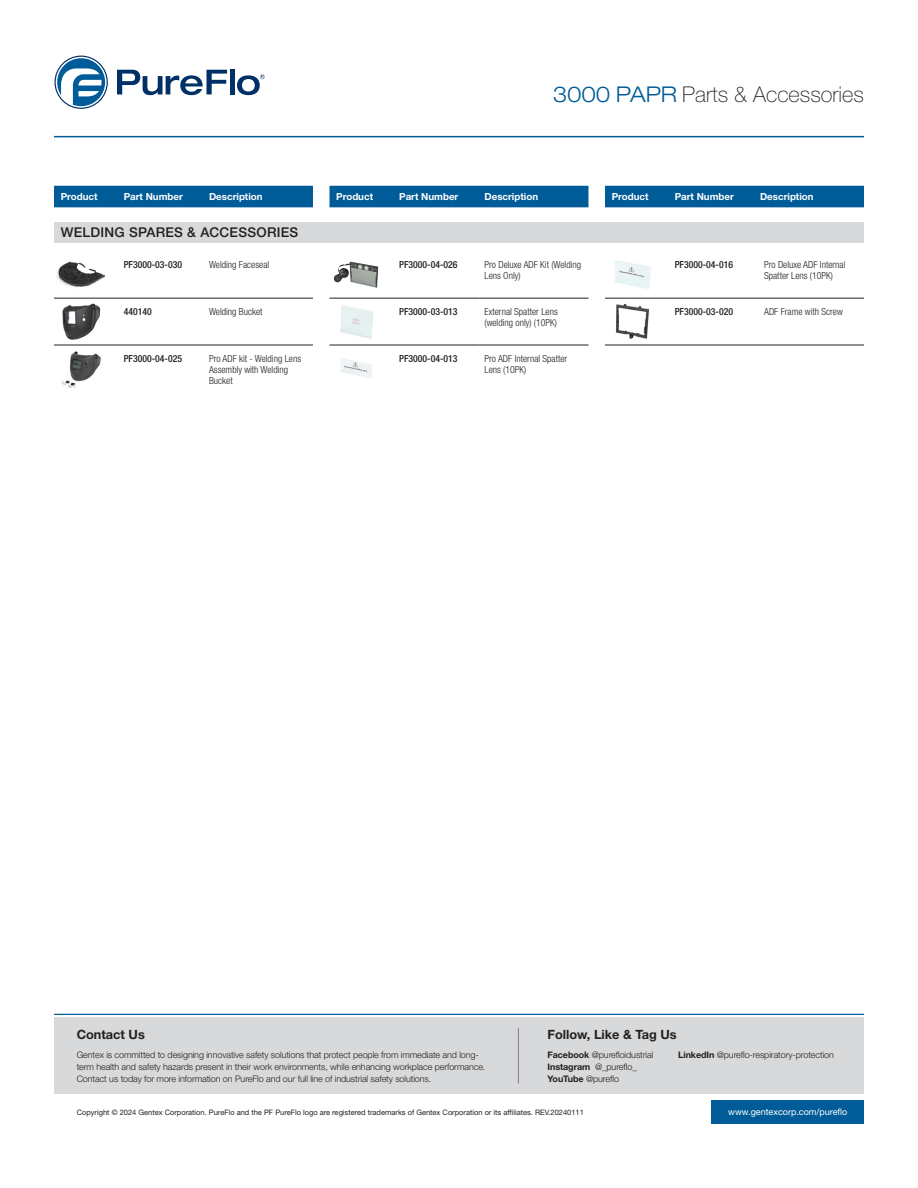
<style>
.page{position:relative;width:918px;height:1188px;background:#fff}
.page>*{position:absolute;margin:0;border:0;box-sizing:border-box;transform-origin:0 0}
.t1{font:100 21.75px "Helvetica Neue LT Std";color:#231f20}
.t2{font:500 13.5px "Helvetica Neue LT Std";letter-spacing:.02em;color:#231f20}
.Contact_Us_Copy{font:700 12.75px "Helvetica Neue LT Std";color:#231f20}
.End_Notes{font:300 condensed 9.75px/10.9px "Helvetica Neue LT Std";color:#231f20}
.End_Notes-2{font:500 condensed 9.75px "Helvetica Neue LT Std";color:#231f20}
.End_Notes-3{font:700 9.75px "Helvetica Neue LT Std";color:#fff}
.Contact_Us_Copy-2{font:300 9px/12px "Helvetica Neue LT Std";letter-spacing:-.01em;color:#231f20}
.t3{font:9px "Helvetica Neue LT Std";color:#fff}
.t4{font:7.5px "Helvetica Neue LT Std";color:#231f20}
.s1{font-weight:300;font-stretch:expanded;color:#005c98}
.s2{font-weight:700}
</style>
<div class="page">
<div style="left:55px;top:56px;width:53px;height:53px;border:1px solid #003066;border-radius:50%"></div>
<svg style="left:57px;top:58px;width:48px;height:48px"></svg>
<svg style="left:117px;top:70px;width:110px;height:25px"></svg>
<div style="left:230px;top:69px;width:5px;height:25px;background:#003066"></div>
<svg style="left:237px;top:74px;width:28px;height:21px"></svg>
<hr style="left:54px;top:136px;width:810px;height:1px;background:#005c98">
<div style="left:54px;top:186px;width:259px;height:21px;background:#005c98"></div>
<div style="left:330px;top:186px;width:258px;height:21px;background:#005c98"></div>
<div style="left:605px;top:186px;width:259px;height:21px;background:#005c98"></div>
<div style="left:54px;top:222px;width:810px;height:21px;background:#d8d9da"></div>
<hr style="left:54px;top:345px;width:65px;height:1px;background:#231f20">
<hr style="left:119px;top:345px;width:85px;height:1px;background:#231f20">
<hr style="left:204px;top:345px;width:109px;height:1px;background:#231f20">
<hr style="left:54px;top:298px;width:65px;height:1px;background:#231f20">
<hr style="left:119px;top:298px;width:85px;height:1px;background:#231f20">
<hr style="left:204px;top:298px;width:109px;height:1px;background:#231f20">
<img style="left:57px;top:261px;width:49px;height:26px">
<img style="left:62px;top:303px;width:39px;height:37px">
<img style="left:61px;top:351px;width:40px;height:37px">
<hr style="left:330px;top:298px;width:64px;height:1px;background:#231f20">
<hr style="left:394px;top:298px;width:86px;height:1px;background:#231f20">
<hr style="left:480px;top:298px;width:108px;height:1px;background:#231f20">
<hr style="left:330px;top:345px;width:64px;height:1px;background:#231f20">
<hr style="left:394px;top:345px;width:86px;height:1px;background:#231f20">
<hr style="left:480px;top:345px;width:108px;height:1px;background:#231f20">
<img style="left:334px;top:262px;width:44px;height:26px">
<img style="left:340px;top:305px;width:34px;height:34px">
<img style="left:340px;top:358px;width:32px;height:20px">
<hr style="left:605px;top:345px;width:65px;height:1px;background:#231f20">
<hr style="left:670px;top:345px;width:89px;height:1px;background:#231f20">
<hr style="left:759px;top:345px;width:105px;height:1px;background:#231f20">
<hr style="left:605px;top:298px;width:65px;height:1px;background:#231f20">
<hr style="left:670px;top:298px;width:89px;height:1px;background:#231f20">
<hr style="left:759px;top:298px;width:105px;height:1px;background:#231f20">
<img style="left:615px;top:260px;width:36px;height:29px">
<img style="left:616px;top:303px;width:34px;height:36px">
<div style="left:54px;top:1017px;width:810px;height:77px;background:#d8d9da"></div>
<hr style="left:54px;top:1014px;width:810px;height:1px;background:#005c98">
<div style="left:712px;top:1100px;width:152px;height:24px;background:#005c98"></div>
<hr style="left:518px;top:1028px;width:1px;height:55px;background:#807f83">
<p class="t1" style="left:553px;top:82px;width:313px"><span class="s1">3000 PAPR</span> Parts &amp; Accessories</p>
<p class="End_Notes-3" style="left:61px;top:190px;width:38px">Product</p>
<p class="End_Notes-3" style="left:124px;top:190px;width:61px">Part Number</p>
<p class="End_Notes-3" style="left:209px;top:190px;width:55px">Description</p>
<p class="End_Notes-3" style="left:336px;top:190px;width:38px">Product</p>
<p class="End_Notes-3" style="left:399px;top:190px;width:61px">Part Number</p>
<p class="End_Notes-3" style="left:485px;top:190px;width:55px">Description</p>
<p class="End_Notes-3" style="left:612px;top:190px;width:38px">Product</p>
<p class="End_Notes-3" style="left:675px;top:190px;width:61px">Part Number</p>
<p class="End_Notes-3" style="left:760px;top:190px;width:55px">Description</p>
<p class="t2" style="left:61px;top:224px;width:239px">WELDING SPARES &amp; ACCESSORIES</p>
<p class="End_Notes-2" style="left:124px;top:259px;width:60px">PF3000-03-030</p>
<p class="End_Notes" style="left:209px;top:259px;width:62px">Welding Faceseal</p>
<p class="End_Notes-2" style="left:124px;top:306px;width:30px">440140</p>
<p class="End_Notes" style="left:209px;top:306px;width:55px">Welding Bucket</p>
<p class="End_Notes-2" style="left:124px;top:353px;width:60px">PF3000-04-025</p>
<p class="End_Notes" style="left:209px;top:353px;width:94px">Pro ADF kit - Welding Lens<br>Assembly with Welding<br>Bucket</p>
<p class="End_Notes-2" style="left:399px;top:259px;width:60px">PF3000-04-026</p>
<p class="End_Notes" style="left:485px;top:259px;width:98px">Pro Deluxe ADF Kit (Welding<br>Lens Only)</p>
<p class="End_Notes-2" style="left:399px;top:306px;width:60px">PF3000-03-013</p>
<p class="End_Notes" style="left:485px;top:306px;width:75px">External Spatter Lens (welding only) (10PK)</p>
<p class="End_Notes-2" style="left:399px;top:353px;width:60px">PF3000-04-013</p>
<p class="End_Notes" style="left:485px;top:353px;width:84px">Pro ADF Internal Spatter<br>Lens (10PK)</p>
<p class="End_Notes-2" style="left:675px;top:259px;width:60px">PF3000-04-016</p>
<p class="End_Notes" style="left:764px;top:259px;width:83px">Pro Deluxe ADF Internal<br>Spatter Lens (10PK)</p>
<p class="End_Notes-2" style="left:675px;top:306px;width:60px">PF3000-03-020</p>
<p class="End_Notes" style="left:764px;top:306px;width:80px">ADF Frame with Screw</p>
<p class="Contact_Us_Copy" style="left:77px;top:1026px;width:70px">Contact Us</p>
<p class="Contact_Us_Copy-2" style="left:77px;top:1048px;width:410px">Gentex is committed to designing innovative safety solutions that protect people from immediate and long&shy;term health and safety hazards present in their work environments, while enhancing workplace performance.<br>Contact us today for more information on PureFlo and our full line of industrial safety solutions.</p>
<p class="Contact_Us_Copy" style="left:548px;top:1026px;width:131px">Follow, Like &amp; Tag Us</p>
<p class="Contact_Us_Copy-2" style="left:548px;top:1048px;width:107px"><span class="s2">Facebook</span> @purefloidustrial<br><span class="s2">Instagram</span> @_pureflo_<br><span class="s2">YouTube</span> @pureflo</p>
<p class="Contact_Us_Copy-2" style="left:678px;top:1048px;width:157px"><span class="s2">LinkedIn</span> @pureflo-respiratory-protection</p>
<p class="t4" style="left:77px;top:1108px;width:509px">Copyright © 2024 Gentex Corporation. PureFlo and the PF PureFlo logo are registered trademarks of Gentex Corporation or its affiliates. REV.20240111</p>
<p class="t3" style="left:728px;top:1106px;width:121px">www.gentexcorp.com/pureflo</p>
</div>
